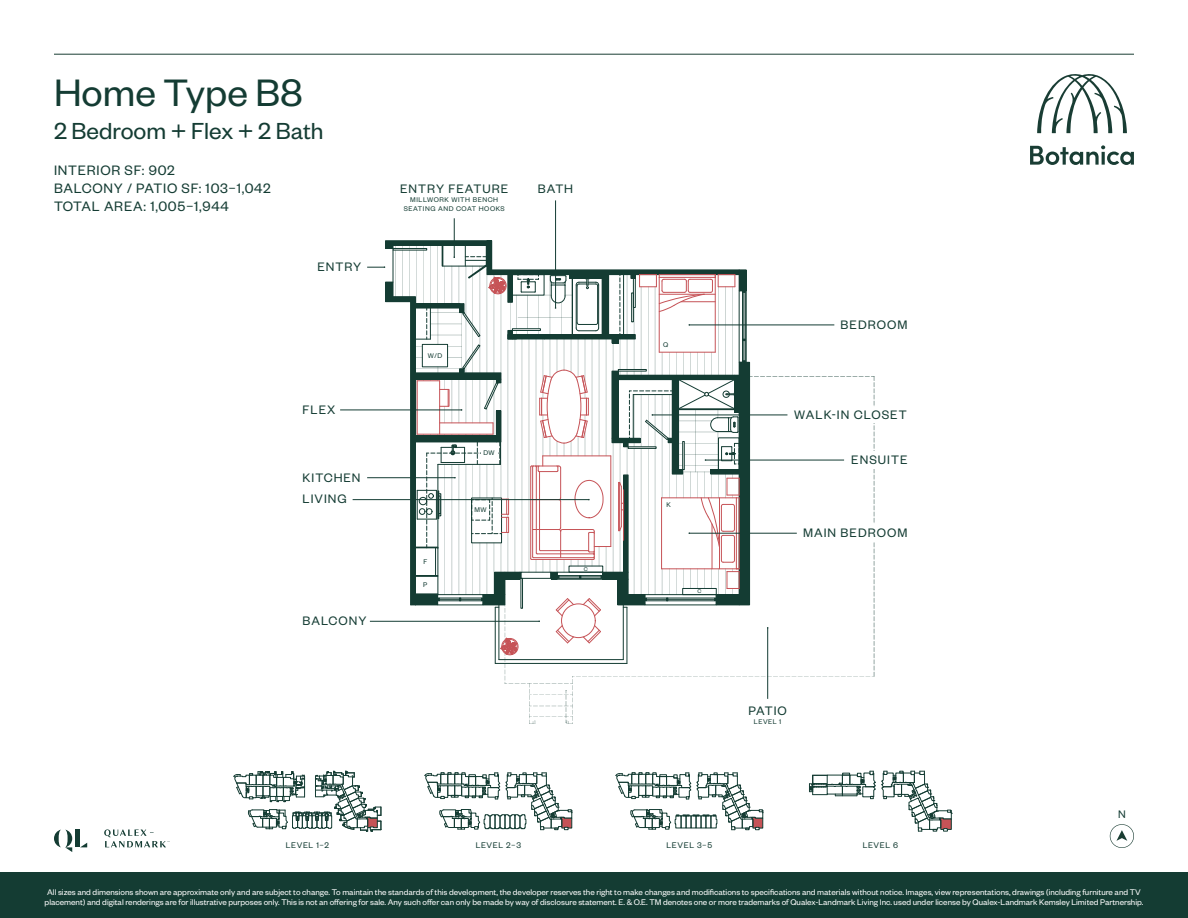
<style>
.page{position:relative;width:1188px;height:918px;background:#fff}
.page>*{position:absolute;margin:0;border:0;box-sizing:border-box;transform-origin:0 0}
.t1{font:42px "Founders Grotesk";color:#143c33}
.t2{font:25.5px "Founders Grotesk";color:#143c33}
.t3{font:15px "Founders Grotesk";letter-spacing:.05em;color:#143c33}
.t4{font:13.5px "Founders Grotesk";letter-spacing:.075em;color:#143c33}
.t5{font:12px "Founders Grotesk";color:#143c33}
.t6{font:9px/9.8px "Founders Grotesk";color:#fff}
.t7{font:9px "Founders Grotesk";letter-spacing:.075em;color:#143c33}
.t8{font:7.5px/9px "Founders Grotesk";letter-spacing:.075em;color:#143c33;text-align:center}
.t9{font:6px "Founders Grotesk";color:#143c33}
</style>
<div class="page">
<div style="left:0;top:873px;width:1188px;height:45px;background:#143c33"></div>
<svg style="left:1037px;top:74px;width:90px;height:59px"></svg>
<svg style="left:1030px;top:145px;width:104px;height:20px"></svg>
<svg style="left:54px;top:830px;width:18px;height:22px"></svg>
<div style="left:75px;top:830px;width:5px;height:17px;background:#143c33"></div>
<svg style="left:81px;top:843px;width:6px;height:4px"></svg>
<svg style="left:104px;top:829px;width:65px;height:18px"></svg>
<div style="left:487px;top:241px;width:5px;height:29px;background:#143c33"></div>
<hr style="left:386px;top:241px;width:101px;height:4px;background:#143c33">
<svg style="left:1110px;top:824px;width:24px;height:24px"></svg>
<svg style="left:233px;top:771px;width:149px;height:61px"></svg>
<svg style="left:425px;top:773px;width:148px;height:57px"></svg>
<svg style="left:616px;top:773px;width:148px;height:57px"></svg>
<svg style="left:809px;top:771px;width:143px;height:61px"></svg>
<hr style="left:54px;top:54px;width:1080px;height:1px;background:#1a3d33">
<hr style="left:340px;top:410px;width:122px;height:1px;background:#143c33">
<hr style="left:353px;top:499px;width:236px;height:1px;background:#143c33">
<hr style="left:555px;top:200px;width:1px;height:108px;background:#143c33">
<hr style="left:454px;top:218px;width:1px;height:39px;background:#143c33">
<svg style="left:367px;top:245px;width:508px;height:479px"></svg>
<p class="t1" style="left:54px;top:67px;width:250px">Home Type B8</p>
<p class="t2" style="left:54px;top:116px;width:271px">2 Bedroom + Flex + 2 Bath</p>
<p class="t3" style="left:54px;top:161px;width:122px">INTERIOR SF: 902</p>
<p class="t3" style="left:54px;top:179px;width:218px">BALCONY / PATIO SF: 103–1,042</p>
<p class="t3" style="left:54px;top:197px;width:176px">TOTAL AREA: 1,005–1,944</p>
<p class="t4" style="left:317px;top:258px;width:45px">ENTRY</p>
<p class="t4" style="left:303px;top:401px;width:34px">FLEX</p>
<p class="t4" style="left:303px;top:469px;width:59px">KITCHEN</p>
<p class="t4" style="left:303px;top:491px;width:46px">LIVING</p>
<p class="t4" style="left:303px;top:613px;width:65px">BALCONY</p>
<p class="t4" style="left:400px;top:180px;width:110px">ENTRY FEATURE</p>
<p class="t4" style="left:538px;top:180px;width:37px">BATH</p>
<p class="t8" style="left:404px;top:194px;width:102px">MILLWORK WITH BENCH<br>SEATING AND COAT HOOKS</p>
<p class="t8" style="left:428px;top:351px;width:16px">W/D</p>
<p class="t8" style="left:423px;top:557px;width:5px">F</p>
<p class="t8" style="left:423px;top:580px;width:6px">P</p>
<p class="t8" style="left:483px;top:448px;width:13px">DW</p>
<p class="t8" style="left:474px;top:505px;width:14px">MW</p>
<p class="t9" style="left:584px;top:565px;width:5px">C</p>
<p class="t8" style="left:663px;top:340px;width:7px">Q</p>
<p class="t8" style="left:666px;top:500px;width:6px">K</p>
<p class="t9" style="left:698px;top:588px;width:5px">C</p>
<p class="t4" style="left:841px;top:317px;width:68px">BEDROOM</p>
<p class="t4" style="left:794px;top:407px;width:114px">WALK-IN CLOSET</p>
<p class="t4" style="left:851px;top:452px;width:58px">ENSUITE</p>
<p class="t4" style="left:803px;top:525px;width:106px">MAIN BEDROOM</p>
<p class="t4" style="left:748px;top:702px;width:40px">PATIO</p>
<p class="t8" style="left:754px;top:717px;width:29px">LEVEL 1</p>
<p class="t7" style="left:286px;top:839px;width:45px">LEVEL 1–2</p>
<p class="t7" style="left:476px;top:839px;width:47px">LEVEL 2–3</p>
<p class="t7" style="left:667px;top:839px;width:47px">LEVEL 3–5</p>
<p class="t7" style="left:863px;top:839px;width:37px">LEVEL 6</p>
<h3 class="t5" style="left:1118px;top:807px;width:9px">N</h3>
<p class="t6" style="left:45px;top:887px;width:1100px">All sizes and dimensions shown are approximate only and are subject to change. To maintain the standards of this development, the developer reserves the right to make changes and modifications to specifications and materials without notice. Images, view representations, drawings (including furniture and TV placement) and digital renderings are for illustrative purposes only. This is not an offering for sale. Any such offer can only be made by way of disclosure statement. E. &amp; O.E. TM denotes one or more trademarks of Qualex-Landmark Living Inc. used under license by Qualex-Landmark Kemsley Limited Partnership.</p>
</div>
